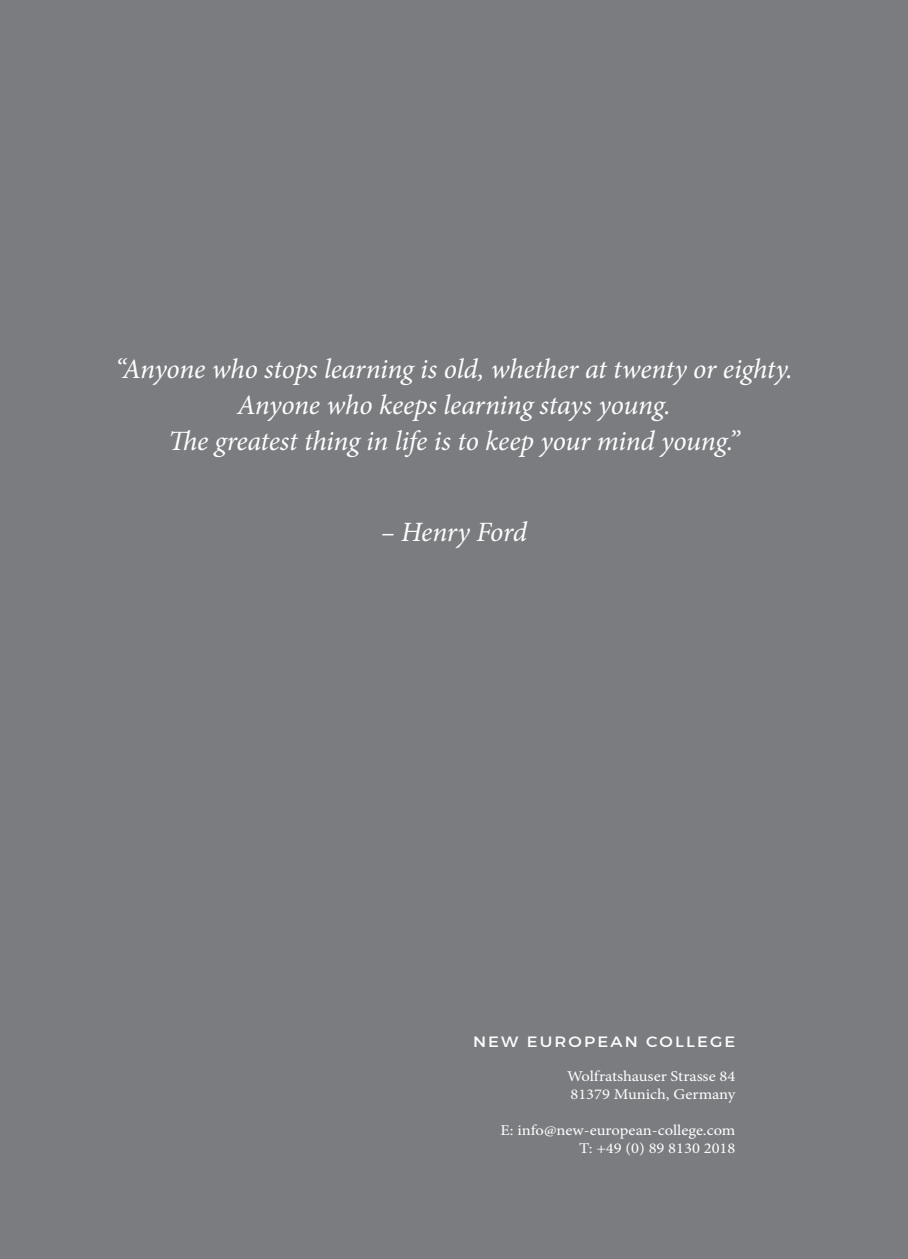
<style>
.page{position:relative;width:908px;height:1259px;background:#fff}
.page>*{position:absolute;margin:0;border:0;box-sizing:border-box;transform-origin:0 0}
.t1{font:italic 28px/36px "Minion Pro";letter-spacing:-.01em;color:#fff;text-align:center}
.t2{font:15px "Minion Pro";color:#fff;scale:1.1 1}
.t3{font:15px "Montserrat";letter-spacing:.13em;color:#fff;scale:1.1 1}
</style>
<div class="page">
<div style="left:0;top:0;width:907px;height:1259px;background:#7a7c7f"></div>
<p class="t1" style="left:115px;top:351px;width:678px">“Anyone who stops learning is old, whether at twenty or eighty.<br>Anyone who keeps learning stays young.</p>
<p class="t1" style="left:168px;top:423px;width:572px">The greatest thing in life is to keep your mind young.”</p>
<p class="t1" style="left:380px;top:514px;width:148px">– Henry Ford</p>
<p class="t3" style="left:473px;top:1032px;width:240px">NEW EUROPEAN COLLEGE</p>
<p class="t2" style="left:566px;top:1066px;width:154px">Wolfratshauser Strasse 84</p>
<p class="t2" style="left:570px;top:1084px;width:151px">81379 Munich, Germany</p>
<p class="t2" style="left:500px;top:1120px;width:215px">E: info@new-european-college.com</p>
<p class="t2" style="left:579px;top:1138px;width:143px">T: +49 (0) 89 8130 2018</p>
</div>
